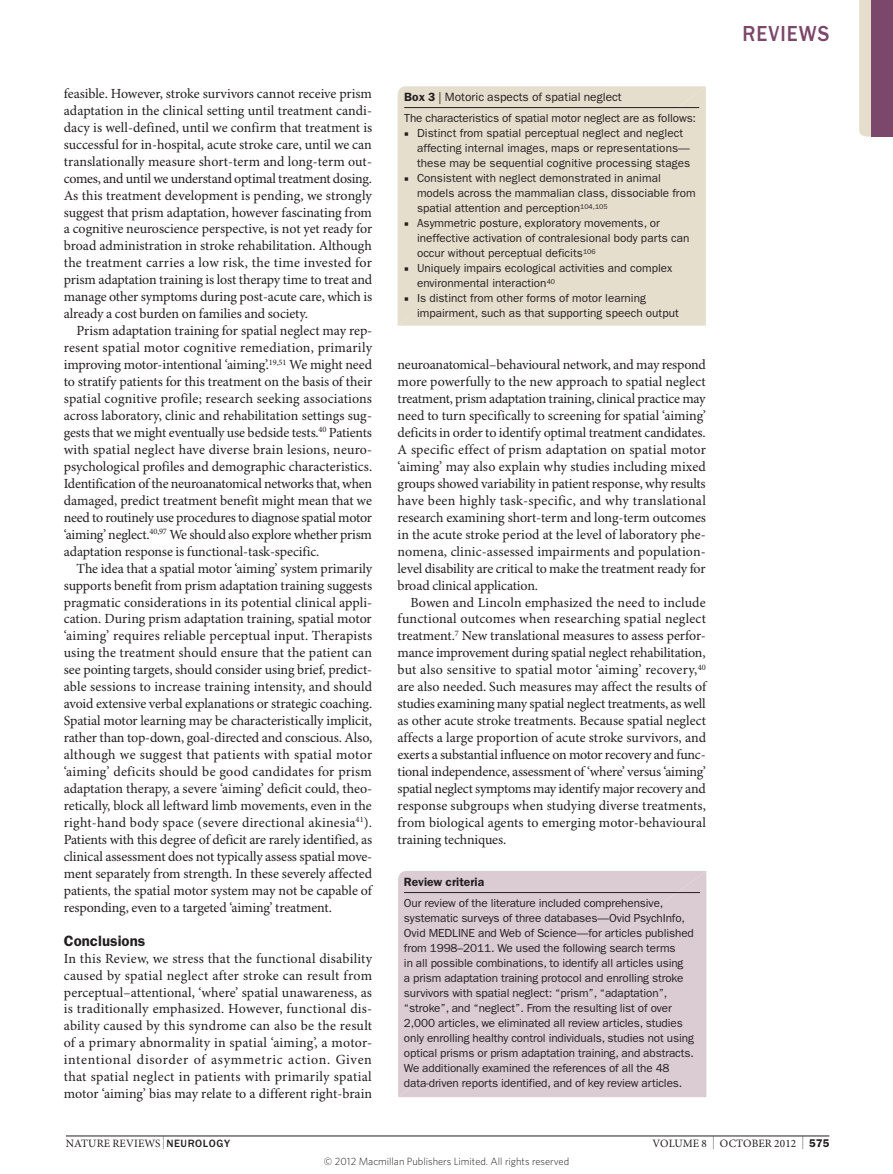
<style>
.page{position:relative;width:893px;height:1174px;background:#fff}
.page>*{position:absolute;margin:0;border:0;box-sizing:border-box;transform-origin:0 0}
.t1{font:500 22.5px "ITC Franklin Gothic Std";letter-spacing:.05em;color:#7b476a;scale:.9 1}
.Head_1{font:600 15px "ITC Franklin Gothic Std";color:#231f20}
.Body_text{font:13.95px/17px "Minion Pro";letter-spacing:-.01em;color:#231f20;text-align:justify}
.Body_first{font:13.95px/17px "Minion Pro";letter-spacing:-.01em;color:#231f20;text-align:justify}
.Box_title{font:12px "ITC Franklin Gothic Std";color:#231f20}
.Box_title-2{font:600 12px "ITC Franklin Gothic Std";color:#231f20}
.Box_body_first{font:11.7px/15px "ITC Franklin Gothic Std";letter-spacing:-.01em;color:#231f20}
.Box_body_bullet{font:11.7px/15px "ITC Franklin Gothic Std";color:#231f20}
.t2{font:11.25px "Minion Pro";letter-spacing:.01em;color:#231f20}
.t3{font:300 10.5px "Whitney";color:#231f20}
.s1{font-weight:600}
.s2{font-family:"Minion Pro"}
.s3{font-size:12.9px}
.s4{font-family:"ITC Franklin Gothic Std";font-weight:500;font-size:10.95px}
.s5{font-family:"ITC Franklin Gothic Std";font-weight:600}
</style>
<div class="page">
<hr style="left:66px;top:1135px;width:763px;height:1px;background:#231f20">
<div style="left:398px;top:86px;width:308px;height:239px;background:#e6decd"></div>
<hr style="left:404px;top:107px;width:295px;height:1px;background:#231f20">
<div style="left:398px;top:871px;width:308px;height:226px;background:#dbccd3"></div>
<hr style="left:404px;top:892px;width:296px;height:1px;background:#231f20">
<svg style="left:859px;top:0;width:13px;height:137px;background:#ded3c6"></svg>
<div style="left:872px;top:0;width:21px;height:137px;background:#7b476a"></div>
<p class="Body_first" style="left:64px;top:85px;width:310px">feasible. However, stroke survivors cannot receive prism adaptation in the clinical setting until treatment candi&shy;dacy is well-defined, until we confirm that treatment is successful for in-hospital, acute stroke care, until we can translationally measure short-term and long-term out&shy;comes, and until we understand optimal treatment dosing.<br>As this treatment development is pending, we strongly suggest that prism adaptation, however fascinating from a cognitive neuroscience perspective, is not yet ready for broad administration in stroke rehabilitation. Although the treatment carries a low risk, the time invested for prism adaptation training is lost therapy time to treat and manage other symptoms during post-acute care, which is already a cost burden on families and society.</p>
<p class="Body_text" style="left:64px;top:323px;width:310px;text-indent:13px">Prism adaptation training for spatial neglect may rep&shy;resent spatial motor cognitive remediation, primarily improving motor-intentional ‘aiming’.<sup>19,51</sup> We might need to stratify patients for this treatment on the basis of their spatial cognitive profile; research seeking associations across laboratory, clinic and rehabilitation settings sug&shy;gests that we might eventually use bedside tests.<sup>40</sup> Patients with spatial neglect have diverse brain lesions, neuro&shy;psychological profiles and demographic characteristics.<br>Identification of the neuroanatomical networks that, when damaged, predict treatment benefit might mean that we need to routinely use procedures to diagnose spatial motor ‘aiming’ neglect.<sup>40,97</sup> We should also explore whether prism adaptation response is functional-task-specific.</p>
<p class="Body_text" style="left:64px;top:560px;width:310px;text-indent:13px">The idea that a spatial motor ‘aiming’ system primarily supports benefit from prism adaptation training suggests pragmatic considerations in its potential clinical appli&shy;cation. During prism adaptation training, spatial motor ‘aiming’ requires reliable perceptual input. Therapists using the treatment should ensure that the patient can see pointing targets, should consider using brief, predict&shy;able sessions to increase training intensity, and should avoid extensive verbal explanations or strategic coaching.<br>Spatial motor learning may be characteristically implicit, rather than top-down, goal-directed and conscious. Also, although we suggest that patients with spatial motor ‘aiming’ deficits should be good candidates for prism adaptation therapy, a severe ‘aiming’ deficit could, theo&shy;retically, block all leftward limb movements, even in the right-hand body space (severe directional akinesia<sup>41</sup>).<br>Patients with this degree of deficit are rarely identified, as clinical assessment does not typically assess spatial move&shy;ment separately from strength. In these severely affected patients, the spatial motor system may not be capable of responding, even to a targeted ‘aiming’ treatment.</p>
<p class="Head_1" style="left:64px;top:931px;width:83px">Conclusions</p>
<p class="Body_first" style="left:64px;top:950px;width:310px">In this Review, we stress that the functional disability caused by spatial neglect after stroke can result from perceptual–attentional, ‘where’ spatial unawareness, as is traditionally emphasized. However, functional dis&shy;ability caused by this syndrome can also be the result of a primary abnormality in spatial ‘aiming’, a motor&shy;intentional disorder of asymmetric action. Given that spatial neglect in patients with primarily spatial motor ‘aiming’ bias may relate to a different right-brain</p>
<p class="Box_title" style="left:404px;top:90px;width:219px"><span class="s1">Box 3</span> | Motoric aspects of spatial neglect</p>
<p class="Box_body_first" style="left:404px;top:111px;width:293px">The characteristics of spatial motor neglect are as follows:</p>
<p class="Box_body_bullet" style="left:417px;top:126px;width:275px;text-indent:-13px"><span class="s2">■</span> Distinct from spatial perceptual neglect and neglect affecting internal images, maps or representations— these may be sequential cognitive processing stages</p>
<p class="Box_body_bullet" style="left:417px;top:171px;width:280px;text-indent:-13px"><span class="s2">■</span> Consistent with neglect demonstrated in animal models across the mammalian class, dissociable from spatial attention and perception<sup>104,105</sup></p>
<p class="Box_body_bullet" style="left:417px;top:216px;width:274px;text-indent:-13px"><span class="s2">■</span> Asymmetric posture, exploratory movements, or ineffective activation of contralesional body parts can occur without perceptual deficits<sup>106</sup></p>
<p class="Box_body_bullet" style="left:417px;top:261px;width:257px;text-indent:-13px"><span class="s2">■</span> Uniquely impairs ecological activities and complex environmental interaction<sup>40</sup></p>
<p class="Box_body_bullet" style="left:417px;top:291px;width:263px;text-indent:-13px"><span class="s2">■</span> Is distinct from other forms of motor learning impairment, such as that supporting speech output</p>
<p class="Body_first" style="left:398px;top:357px;width:310px">neuroanatomical–behavioural network, and may respond more powerfully to the new approach to spatial neglect treatment, prism adaptation training, clinical practice may need to turn specifically to screening for spatial ‘aiming’ deficits in order to identify optimal treatment candidates.<br>A specific effect of prism adaptation on spatial motor ‘aiming’ may also explain why studies including mixed groups showed variability in patient response, why results have been highly task-specific, and why translational research examining short-term and long-term outcomes in the acute stroke period at the level of laboratory phe&shy;nomena, clinic-assessed impairments and population&shy;level disability are critical to make the treatment ready for broad clinical application.</p>
<p class="Body_text" style="left:398px;top:594px;width:310px;text-indent:13px">Bowen and Lincoln emphasized the need to include functional outcomes when researching spatial neglect treatment.<sup>7</sup> New translational measures to assess perfor&shy;mance improvement during spatial neglect rehabilitation, but also sensitive to spatial motor ‘aiming’ recovery,<sup>40 </sup>are also needed. Such measures may affect the results of studies examining many spatial neglect treatments, as well as other acute stroke treatments. Because spatial neglect affects a large proportion of acute stroke survivors, and exerts a substantial influence on motor recovery and func&shy;tional independence, assessment of ‘where’ versus ‘aiming’ spatial neglect symptoms may identify major recovery and response subgroups when studying diverse treatments, from biological agents to emerging motor-behavioural training techniques.</p>
<p class="Box_title-2" style="left:404px;top:874px;width:82px">Review criteria</p>
<p class="Box_body_first" style="left:404px;top:896px;width:291px">Our review of the literature included comprehensive, systematic surveys of three databases—Ovid PsychInfo, Ovid MEDLINE and Web of Science—for articles published from 1998–2011. We used the following search terms<br>in all possible combinations, to identify all articles using<br>a prism adaptation training protocol and enrolling stroke survivors with spatial neglect: “prism”, “adaptation”, “stroke”, and “neglect”. From the resulting list of over 2,000 articles, we eliminated all review articles, studies only enrolling healthy control individuals, studies not using optical prisms or prism adaptation training, and abstracts.<br>We additionally examined the references of all the 48 data-driven reports identified, and of key review articles.</p>
<h1 class="t1" style="left:742px;top:21px;width:98px">REVIEWS</h1>
<p class="t2" style="left:66px;top:1136px;width:165px">NATURE REVIEWS <span class="s3">|</span> <span class="s4">NEUROLOGY</span></p>
<p class="t2" style="left:653px;top:1136px;width:178px">VOLUME 8 <span class="s3">|</span> OCTOBER 2012 <span class="s3">|</span> <span class="s5">575</span></p>
<p class="t3" style="left:324px;top:1154px;width:247px">© 2012 Macmillan Publishers Limited. All rights reserved</p>
</div>
